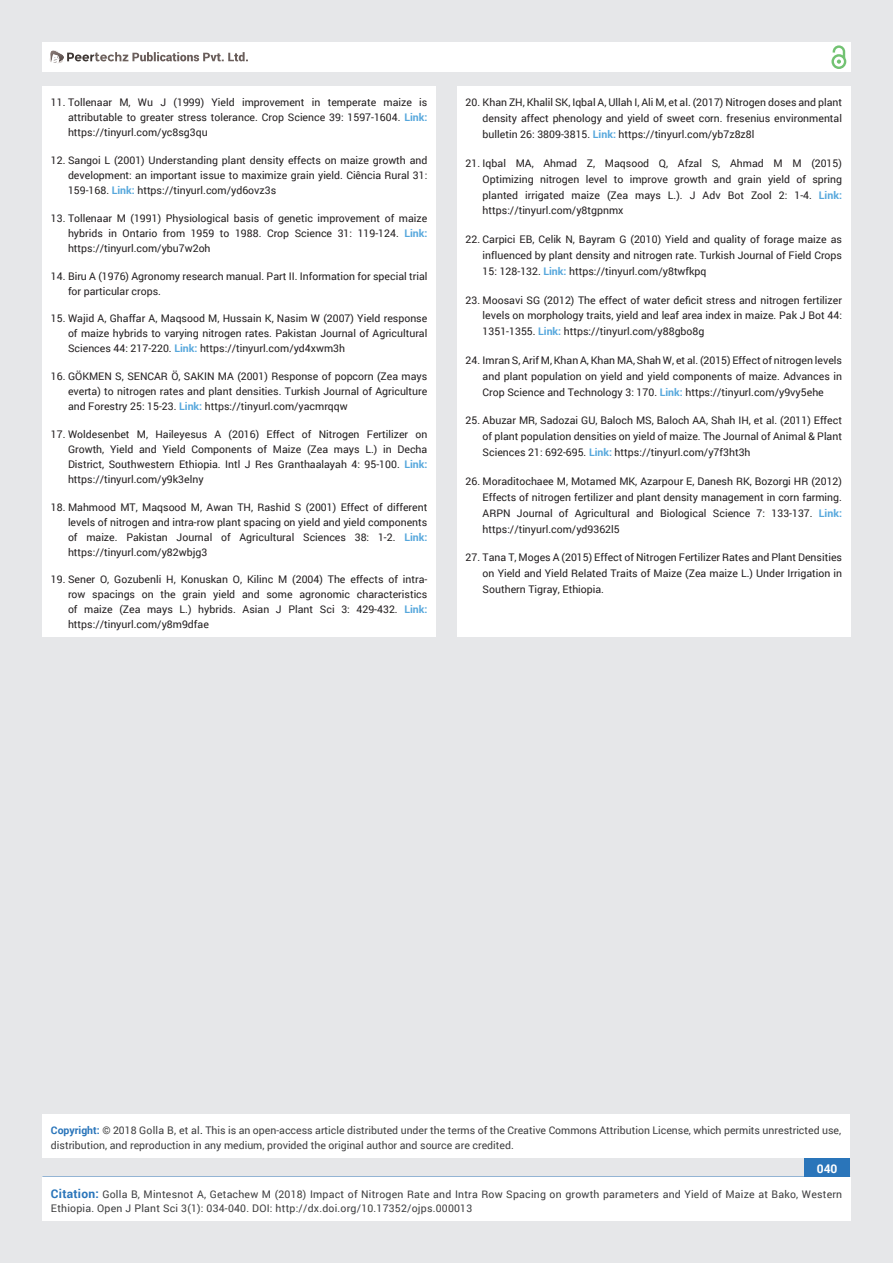
<style>
.page{position:relative;width:893px;height:1263px;background:#e6e7e9}
.page>*{position:absolute;margin:0;border:0;box-sizing:border-box;transform-origin:0 0}
.t1{font:700 12px "Roboto";color:#fff}
.t2{font:10.5px/15px "Roboto";color:#231f20;text-align:justify}
.t3{font:10.5px/15px "Roboto";color:#3e3e3f}
.t4{font:10.5px/13.5px "Roboto";letter-spacing:.02em;color:#3e3e3f}
.s1{font-weight:700;color:#56a7dc}
.s2{font-weight:700;color:#2a75ba}
.s3{color:#0b0c0b}
.s4{font-weight:700;font-size:12px;color:#2a75ba}
</style>
<div class="page">
<div style="left:42px;top:43px;width:808px;height:29px;background:#fff"></div>
<div style="left:831px;top:54px;width:15px;height:15px;border:2px solid #72c272;border-radius:50%"></div>
<svg style="left:831px;top:45px;width:15px;height:19px"></svg>
<div style="left:804px;top:1157px;width:46px;height:43px;background:#2a75ba"></div>
<svg style="left:49px;top:50px;width:199px;height:14px"></svg>
<div style="left:42px;top:1177px;width:809px;height:43px;background:#fff"></div>
<div style="left:42px;top:1115px;width:808px;height:43px;background:#fff"></div>
<div style="left:42px;top:87px;width:394px;height:550px;background:#fff"></div>
<div style="left:457px;top:87px;width:393px;height:550px;background:#fff"></div>
<p class="t2" style="left:68px;top:95px;width:361px;text-indent:-17px">11. Tollenaar M, Wu J (1999) Yield improvement in temperate maize is attributable to greater stress tolerance. Crop Science 39: 1597-1604. <span class="s1">Link: </span>https://tinyurl.com/yc8sg3qu</p>
<p class="t2" style="left:68px;top:152px;width:361px;text-indent:-17px">12. Sangoi L (2001) Understanding plant density effects on maize growth and development: an important issue to maximize grain yield. Ciência Rural 31:<br>159-168. <span class="s1">Link:</span> https://tinyurl.com/yd6ovz3s</p>
<p class="t2" style="left:68px;top:210px;width:361px;text-indent:-17px">13. Tollenaar M (1991) Physiological basis of genetic improvement of maize hybrids in Ontario from 1959 to 1988. Crop Science 31: 119-124. <span class="s1">Link: </span>https://tinyurl.com/ybu7w2oh</p>
<p class="t2" style="left:68px;top:268px;width:361px;text-indent:-17px">14. Biru A (1976) Agronomy research manual. Part II. Information for special trial for particular crops.</p>
<p class="t2" style="left:68px;top:311px;width:361px;text-indent:-17px">15. Wajid A, Ghaffar A, Maqsood M, Hussain K, Nasim W (2007) Yield response of maize hybrids to varying nitrogen rates. Pakistan Journal of Agricultural Sciences 44: 217-220. <span class="s1">Link:</span> https://tinyurl.com/yd4xwm3h</p>
<p class="t2" style="left:68px;top:368px;width:361px;text-indent:-17px">16. GÖKMEN S, SENCAR Ö, SAKIN MA (2001) Response of popcorn (Zea mays everta) to nitrogen rates and plant densities. Turkish Journal of Agriculture and Forestry 25: 15-23. <span class="s1">Link:</span> https://tinyurl.com/yacmrqqw</p>
<p class="t2" style="left:68px;top:426px;width:361px;text-indent:-17px">17. Woldesenbet M, Haileyesus A (2016) Effect of Nitrogen Fertilizer on Growth, Yield and Yield Components of Maize (Zea mays L.) in Decha District, Southwestern Ethiopia. Intl J Res Granthaalayah 4: 95-100. <span class="s1">Link: </span>https://tinyurl.com/y9k3elny</p>
<p class="t2" style="left:68px;top:499px;width:361px;text-indent:-17px">18. Mahmood MT, Maqsood M, Awan TH, Rashid S (2001) Effect of different levels of nitrogen and intra-row plant spacing on yield and yield components of maize. Pakistan Journal of Agricultural Sciences 38: 1-2. <span class="s1">Link: </span>https://tinyurl.com/y82wbjg3</p>
<p class="t2" style="left:68px;top:572px;width:361px;text-indent:-17px">19. Sener O, Gozubenli H, Konuskan O, Kilinc M (2004) The effects of intra&shy;row spacings on the grain yield and some agronomic characteristics of maize (Zea mays L.) hybrids. Asian J Plant Sci 3: 429-432. <span class="s1">Link: </span>https://tinyurl.com/y8m9dfae</p>
<p class="t2" style="left:483px;top:94px;width:361px;line-height:15.9px;text-indent:-17px">20. Khan ZH, Khalil SK, Iqbal A, Ullah I, Ali M, et al. (2017) Nitrogen doses and plant density affect phenology and yield of sweet corn. fresenius environmental bulletin 26: 3809-3815. <span class="s1">Link:</span> https://tinyurl.com/yb7z8z8l</p>
<p class="t2" style="left:483px;top:155px;width:361px;line-height:15.9px;text-indent:-17px">21. Iqbal MA, Ahmad Z, Maqsood Q, Afzal S, Ahmad M M (2015)<br>Optimizing nitrogen level to improve growth and grain yield of spring planted irrigated maize (Zea mays L.). J Adv Bot Zool 2: 1-4. <span class="s1">Link: </span>https://tinyurl.com/y8tgpnmx</p>
<p class="t2" style="left:483px;top:231px;width:361px;line-height:15.9px;text-indent:-17px">22. Carpici EB, Celik N, Bayram G (2010) Yield and quality of forage maize as influenced by plant density and nitrogen rate. Turkish Journal of Field Crops 15: 128-132. <span class="s1">Link:</span> https://tinyurl.com/y8twfkpq</p>
<p class="t2" style="left:483px;top:292px;width:361px;line-height:15.9px;text-indent:-17px">23. Moosavi SG (2012) The effect of water deficit stress and nitrogen fertilizer levels on morphology traits, yield and leaf area index in maize. Pak J Bot 44:<br>1351-1355. <span class="s1">Link:</span> https://tinyurl.com/y88gbo8g</p>
<p class="t2" style="left:483px;top:352px;width:361px;line-height:15.9px;text-indent:-17px">24. Imran S, Arif M, Khan A, Khan MA, Shah W, et al. (2015) Effect of nitrogen levels and plant population on yield and yield components of maize. Advances in Crop Science and Technology 3: 170. <span class="s1">Link:</span> https://tinyurl.com/y9vy5ehe</p>
<p class="t2" style="left:483px;top:412px;width:361px;line-height:15.9px;text-indent:-17px">25. Abuzar MR, Sadozai GU, Baloch MS, Baloch AA, Shah IH, et al. (2011) Effect of plant population densities on yield of maize. The Journal of Animal &amp; Plant Sciences 21: 692-695. <span class="s1">Link:</span> https://tinyurl.com/y7f3ht3h</p>
<p class="t2" style="left:483px;top:473px;width:361px;line-height:15.9px;text-indent:-17px">26. Moraditochaee M, Motamed MK, Azarpour E, Danesh RK, Bozorgi HR (2012)<br>Effects of nitrogen fertilizer and plant density management in corn farming.<br>ARPN Journal of Agricultural and Biological Science 7: 133-137. <span class="s1">Link: </span>https://tinyurl.com/yd9362l5</p>
<p class="t2" style="left:483px;top:549px;width:361px;line-height:15.9px;text-indent:-17px">27. Tana T, Moges A (2015) Effect of Nitrogen Fertilizer Rates and Plant Densities on Yield and Yield Related Traits of Maize (Zea maize L.) Under Irrigation in Southern Tigray, Ethiopia.</p>
<p class="t3" style="left:51px;top:1123px;width:792px"><span class="s2">Copyright:</span> © 2018 Golla B, et al<span class="s3">.</span> This is an open-access article distributed under the terms of the Creative Commons Attribution License, which permits unrestricted use, distribution, and reproduction in any medium, provided the original author and source are credited.</p>
<p class="t1" style="left:817px;top:1161px;width:22px">040</p>
<p class="t4" style="left:51px;top:1188px;width:793px"><span class="s4">Citation:</span> Golla B, Mintesnot A, Getachew M (2018) Impact of Nitrogen Rate and Intra Row Spacing on growth parameters and Yield of Maize at Bako, Western<br>Ethiopia. Open J Plant Sci 3(1): 034-040. DOI: http://dx.doi.org/10.17352/ojps.000013</p>
</div>
